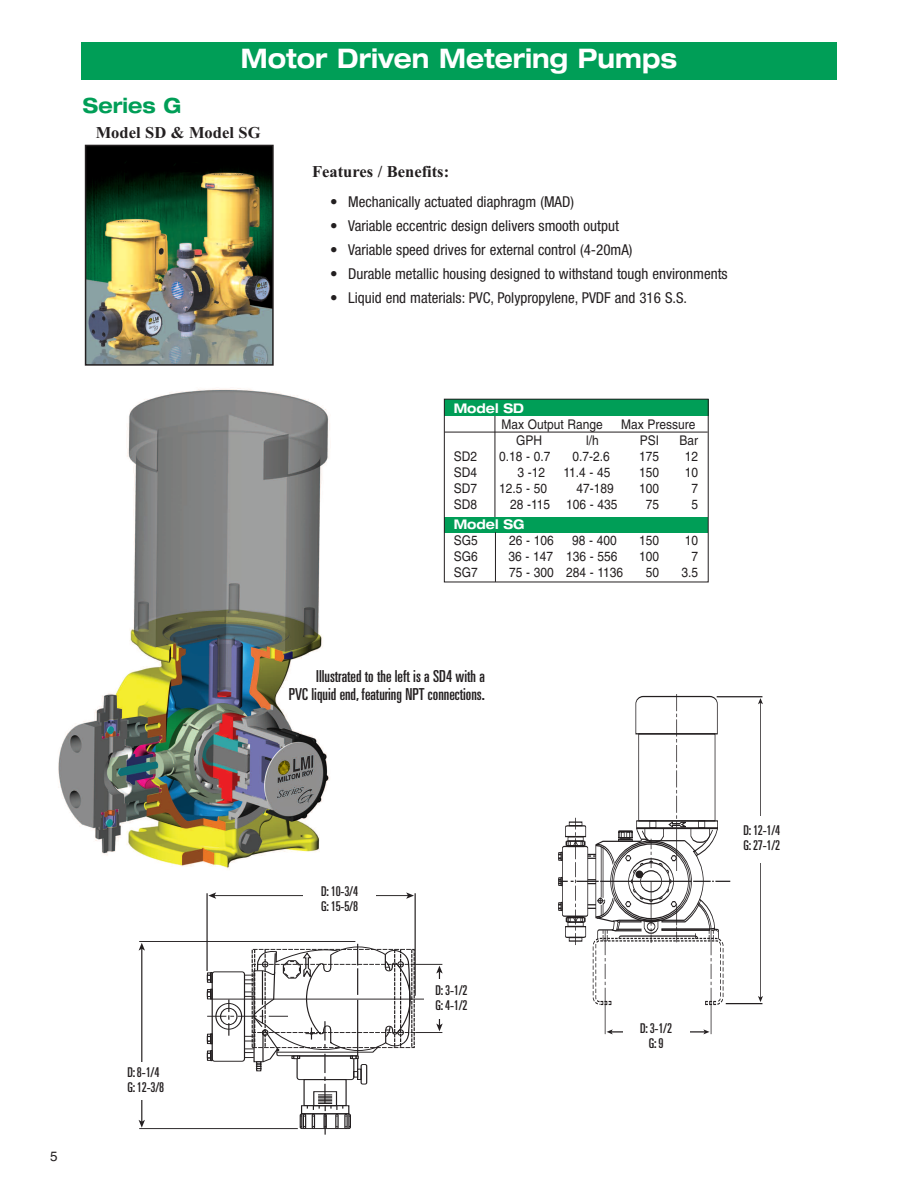
<style>
.page{position:relative;width:918px;height:1188px;background:#fff}
.page>*{position:absolute;margin:0;border:0;box-sizing:border-box;transform-origin:0 0}
.t1{font:700 expanded 27px "Helvetica Neue";color:#fff;scale:.88 1}
.t2{font:700 expanded 21px "Helvetica Neue";color:#009e57;scale:.9 1}
.t3{font:ultra-condensed 16.5px/18px "Univers";color:#231f20;text-align:right}
.t4{font:700 16.5px "Times New Roman";color:#231f20}
.t5{font:condensed 15px "Helvetica Neue";color:#231f20}
.t6{font:ultra-condensed 13.5px/15px "Univers";letter-spacing:-.01em;color:#231f20}
.t7{font:13.5px "Helvetica";color:#231f20}
.t8{font:13.35px "Helvetica";color:#231f20;scale:.9 1}
.t9{font:700 expanded 13.35px "Helvetica Neue";color:#fff;scale:.9 1}
</style>
<div class="page">
<hr style="left:495px;top:416px;width:1px;height:103px;background:#231f20">
<div style="left:81px;top:42px;width:756px;height:37px;background:#009e57"></div>
<img style="left:88px;top:148px;width:183px;height:215px">
<div style="left:85px;top:145px;width:189px;height:221px;border:2px solid #231f20"></div>
<div style="left:444px;top:517px;width:264px;height:15px;background:#009e57"></div>
<div style="left:444px;top:399px;width:264px;height:17px;background:#009e57"></div>
<div style="left:444px;top:399px;width:265px;height:183px;border:1px solid #231f20"></div>
<hr style="left:495px;top:532px;width:1px;height:50px;background:#231f20">
<hr style="left:444px;top:432px;width:264px;height:1px;background:#231f20">
<hr style="left:611px;top:1031px;width:94px;height:1px;background:#231f20">
<svg style="left:703px;top:1029px;width:7px;height:5px"></svg>
<svg style="left:607px;top:1029px;width:6px;height:5px"></svg>
<hr style="left:760px;top:702px;width:1px;height:296px;background:#231f20">
<svg style="left:758px;top:698px;width:5px;height:6px"></svg>
<svg style="left:758px;top:996px;width:5px;height:6px"></svg>
<hr style="left:711px;top:988px;width:1px;height:46px;background:#231f20">
<hr style="left:605px;top:988px;width:1px;height:46px;background:#231f20">
<svg style="left:558px;top:694px;width:172px;height:312px"></svg>
<hr style="left:717px;top:696px;width:45px;height:1px;background:#231f20">
<hr style="left:726px;top:1003px;width:36px;height:1px;background:#231f20">
<div style="left:724px;top:816px;width:75px;height:46px;background:#fff"></div>
<div style="left:623px;top:1017px;width:67px;height:39px;background:#fff"></div>
<img style="left:58px;top:388px;width:272px;height:481px">
<hr style="left:207px;top:893px;width:1px;height:78px;background:#231f20">
<hr style="left:415px;top:893px;width:1px;height:103px;background:#231f20">
<hr style="left:214px;top:895px;width:194px;height:1px;background:#231f20">
<svg style="left:406px;top:892px;width:8px;height:7px"></svg>
<svg style="left:208px;top:892px;width:8px;height:7px"></svg>
<hr style="left:141px;top:948px;width:1px;height:174px;background:#231f20">
<svg style="left:139px;top:943px;width:6px;height:8px"></svg>
<svg style="left:139px;top:1120px;width:6px;height:8px"></svg>
<hr style="left:139px;top:941px;width:216px;height:1px;background:#231f20">
<hr style="left:139px;top:1128px;width:159px;height:1px;background:#231f20">
<svg style="left:207px;top:944px;width:236px;height:191px"></svg>
<div style="left:126px;top:1062px;width:71px;height:38px;background:#fff"></div>
<div style="left:304px;top:880px;width:72px;height:40px;background:#fff"></div>
<div style="left:424px;top:979px;width:55px;height:40px;background:#fff"></div>
<h2 class="t2" style="left:83px;top:98px;width:111px">Series G</h2>
<h1 class="t1" style="left:241px;top:49px;width:497px">Motor Driven Metering Pumps</h1>
<p class="t4" style="left:96px;top:123px;width:166px">Model SD &amp; Model SG</p>
<p class="t4" style="left:312px;top:162px;width:139px">Features / Benefits:</p>
<p class="t5" style="left:330px;top:196px;width:245px">• Mechanically actuated diaphragm (MAD)</p>
<p class="t5" style="left:330px;top:220px;width:290px">• Variable eccentric design delivers smooth output</p>
<p class="t5" style="left:330px;top:244px;width:304px">• Variable speed drives for external control (4-20mA)</p>
<p class="t5" style="left:330px;top:268px;width:399px">• Durable metallic housing designed to withstand tough environments</p>
<p class="t5" style="left:330px;top:292px;width:359px">• Liquid end materials: PVC, Polypropylene, PVDF and 316 S.S.</p>
<p class="t9" style="left:454px;top:404px;width:80px">Model SD</p>
<p class="t8" style="left:501px;top:420px;width:114px">Max Output Range</p>
<p class="t8" style="left:621px;top:420px;width:84px">Max Pressure</p>
<p class="t8" style="left:516px;top:436px;width:30px">GPH</p>
<p class="t8" style="left:586px;top:436px;width:16px">l/h</p>
<p class="t8" style="left:640px;top:436px;width:23px">PSI</p>
<p class="t8" style="left:679px;top:436px;width:22px">Bar</p>
<p class="t8" style="left:454px;top:452px;width:27px">SD2</p>
<p class="t8" style="left:499px;top:452px;width:59px">0.18 - 0.7</p>
<p class="t8" style="left:572px;top:452px;width:43px">0.7-2.6</p>
<p class="t8" style="left:639px;top:452px;width:24px">175</p>
<p class="t8" style="left:685px;top:452px;width:16px">12</p>
<p class="t8" style="left:454px;top:468px;width:27px">SD4</p>
<p class="t8" style="left:517px;top:468px;width:32px">3 -12</p>
<p class="t8" style="left:563px;top:468px;width:54px">11.4 - 45</p>
<p class="t8" style="left:639px;top:468px;width:24px">150</p>
<p class="t8" style="left:685px;top:468px;width:16px">10</p>
<p class="t8" style="left:454px;top:484px;width:27px">SD7</p>
<p class="t8" style="left:499px;top:484px;width:55px">12.5 - 50</p>
<p class="t8" style="left:576px;top:484px;width:43px">47-189</p>
<p class="t8" style="left:639px;top:484px;width:24px">100</p>
<p class="t8" style="left:691px;top:484px;width:9px">7</p>
<p class="t8" style="left:454px;top:500px;width:27px">SD8</p>
<p class="t8" style="left:510px;top:500px;width:121px">28 -115 106 - 435</p>
<p class="t8" style="left:646px;top:500px;width:16px">75</p>
<p class="t8" style="left:691px;top:500px;width:9px">5</p>
<p class="t9" style="left:454px;top:520px;width:80px">Model SG</p>
<p class="t8" style="left:454px;top:536px;width:28px">SG5</p>
<p class="t8" style="left:509px;top:536px;width:51px">26 - 106</p>
<p class="t8" style="left:572px;top:536px;width:51px">98 - 400</p>
<p class="t8" style="left:639px;top:536px;width:24px">150</p>
<p class="t8" style="left:685px;top:536px;width:16px">10</p>
<p class="t8" style="left:454px;top:552px;width:28px">SG6</p>
<p class="t8" style="left:508px;top:552px;width:123px">36 - 147 136 - 556</p>
<p class="t8" style="left:639px;top:552px;width:24px">100</p>
<p class="t8" style="left:691px;top:552px;width:9px">7</p>
<p class="t8" style="left:454px;top:568px;width:28px">SG7</p>
<p class="t8" style="left:509px;top:568px;width:128px">75 - 300 284 - 1136</p>
<p class="t8" style="left:646px;top:568px;width:16px">50</p>
<p class="t8" style="left:681px;top:568px;width:20px">3.5</p>
<p class="t3" style="left:289px;top:668px;width:198px">Illustrated to the left is a SD4 with a<br>PVC liquid end, featuring NPT connections.</p>
<p class="t7" style="left:50px;top:1152px;width:9px">5</p>
<p class="t6" style="left:127px;top:1066px;width:38px">D: 8-1/4<br>G: 12-3/8</p>
<p class="t6" style="left:321px;top:885px;width:38px">D: 10-3/4<br>G: 15-5/8</p>
<p class="t6" style="left:436px;top:984px;width:34px">D:3-1/2<br>G:4-1/2</p>
<p class="t6" style="left:640px;top:1021px;width:34px;text-align:center">D:3-1/2<br>G:9</p>
<p class="t6" style="left:743px;top:824px;width:38px">D: 12-1/4<br>G: 27-1/2</p>
</div>
